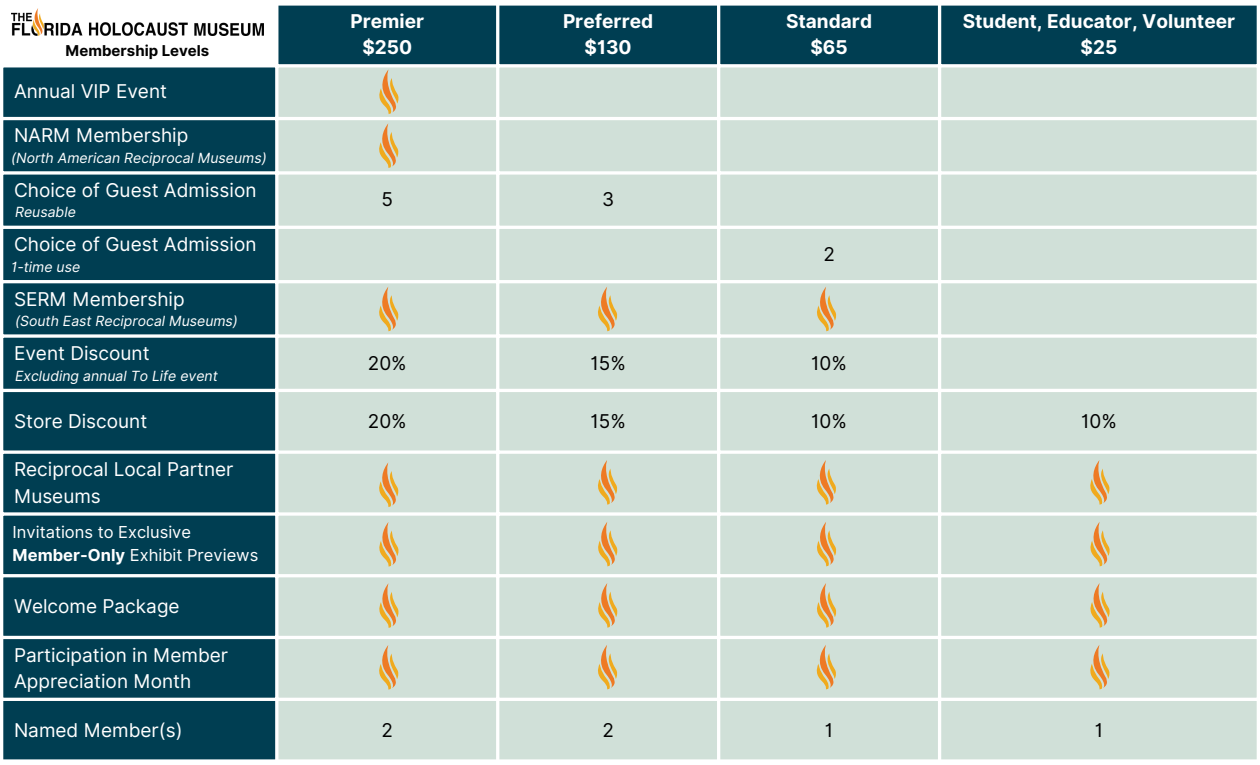
<style>
.page{position:relative;width:1260px;height:765px;background:#fff}
.page>*{position:absolute;margin:0;border:0;box-sizing:border-box;transform-origin:0 0}
.t1{font:19px "Inter";color:#fff}
.t2{font:700 19px "Inter";color:#fff}
.t3{font:19px "Inter";color:#000}
.t4{font:16.5px "Inter";color:#fff}
.t5{font:700 15px "Inter";color:#000}
.t6{font:italic 14px "Inter";color:#fff}
.s1{font-weight:700}
</style>
<div class="page">
<div style="left:3px;top:6px;width:1254px;height:753px;background:#003e52"></div>
<div style="left:278px;top:67px;width:979px;height:692px;background:#d0e0d8"></div>
<hr style="left:275px;top:6px;width:3px;height:753px;background:#fff">
<hr style="left:496px;top:6px;width:3px;height:753px;background:#fff">
<hr style="left:717px;top:6px;width:3px;height:753px;background:#fff">
<hr style="left:938px;top:6px;width:3px;height:753px;background:#fff">
<svg style="left:278px;top:5px;width:979px;height:1px"></svg>
<hr style="left:0;top:64px;width:1260px;height:3px;background:#fff">
<hr style="left:0;top:117px;width:1260px;height:3px;background:#fff">
<svg style="left:3px;top:171px;width:1254px;height:4px"></svg>
<hr style="left:0;top:226px;width:1260px;height:3px;background:#fff">
<hr style="left:0;top:280px;width:1260px;height:3px;background:#fff">
<svg style="left:3px;top:334px;width:1254px;height:4px"></svg>
<hr style="left:0;top:389px;width:1260px;height:3px;background:#fff">
<svg style="left:3px;top:450px;width:1254px;height:4px"></svg>
<svg style="left:3px;top:512px;width:1254px;height:4px"></svg>
<hr style="left:0;top:574px;width:1260px;height:3px;background:#fff">
<hr style="left:0;top:636px;width:1260px;height:3px;background:#fff">
<hr style="left:0;top:698px;width:1260px;height:3px;background:#fff">
<svg style="left:3px;top:759px;width:1254px;height:1px"></svg>
<svg style="left:379px;top:70px;width:20px;height:44px"></svg>
<svg style="left:379px;top:123px;width:20px;height:45px"></svg>
<svg style="left:379px;top:287px;width:20px;height:44px"></svg>
<svg style="left:379px;top:463px;width:20px;height:44px"></svg>
<svg style="left:379px;top:522px;width:20px;height:45px"></svg>
<svg style="left:379px;top:583px;width:20px;height:45px"></svg>
<svg style="left:379px;top:645px;width:20px;height:45px"></svg>
<svg style="left:598px;top:522px;width:20px;height:44px"></svg>
<svg style="left:598px;top:583px;width:20px;height:45px"></svg>
<svg style="left:598px;top:645px;width:20px;height:44px"></svg>
<svg style="left:598px;top:460px;width:20px;height:45px"></svg>
<svg style="left:598px;top:287px;width:20px;height:44px"></svg>
<svg style="left:817px;top:287px;width:20px;height:44px"></svg>
<svg style="left:817px;top:522px;width:20px;height:44px"></svg>
<svg style="left:817px;top:583px;width:20px;height:45px"></svg>
<svg style="left:816px;top:645px;width:20px;height:44px"></svg>
<svg style="left:816px;top:460px;width:20px;height:45px"></svg>
<svg style="left:1090px;top:522px;width:20px;height:44px"></svg>
<svg style="left:1090px;top:583px;width:20px;height:45px"></svg>
<svg style="left:1090px;top:645px;width:20px;height:44px"></svg>
<svg style="left:1090px;top:460px;width:20px;height:45px"></svg>
<img style="left:12px;top:9px;width:252px;height:26px">
<p class="t5" style="left:66px;top:42px;width:145px">Membership Levels</p>
<p class="t1" style="left:14px;top:80px;width:155px">Annual VIP Event</p>
<p class="t1" style="left:14px;top:124px;width:176px">NARM Membership</p>
<p class="t6" style="left:11px;top:150px;width:257px">(North American Reciprocal Museums)</p>
<p class="t1" style="left:14px;top:179px;width:244px">Choice of Guest Admission</p>
<p class="t6" style="left:15px;top:204px;width:62px">Reusable</p>
<p class="t1" style="left:14px;top:233px;width:244px">Choice of Guest Admission</p>
<p class="t6" style="left:11px;top:258px;width:71px">1-time use</p>
<p class="t1" style="left:14px;top:287px;width:172px">SERM Membership</p>
<p class="t6" style="left:15px;top:313px;width:224px">(South East Reciprocal Museums)</p>
<p class="t1" style="left:14px;top:342px;width:137px">Event Discount</p>
<p class="t6" style="left:15px;top:367px;width:204px">Excluding annual To Life event</p>
<p class="t2" style="left:350px;top:10px;width:75px">Premier</p>
<p class="t2" style="left:362px;top:36px;width:51px">$250</p>
<p class="t2" style="left:563px;top:10px;width:92px">Preferred</p>
<p class="t2" style="left:585px;top:36px;width:49px">$130</p>
<p class="t3" style="left:381px;top:188px;width:13px">5</p>
<p class="t3" style="left:602px;top:188px;width:14px">3</p>
<p class="t2" style="left:786px;top:10px;width:88px">Standard</p>
<p class="t2" style="left:810px;top:36px;width:39px">$65</p>
<p class="t3" style="left:823px;top:243px;width:13px">2</p>
<p class="t3" style="left:368px;top:351px;width:40px">20%</p>
<p class="t3" style="left:590px;top:351px;width:37px">15%</p>
<p class="t3" style="left:811px;top:351px;width:37px">10%</p>
<p class="t2" style="left:963px;top:10px;width:274px">Student, Educator, Volunteer</p>
<p class="t2" style="left:1081px;top:36px;width:38px">$25</p>
<p class="t1" style="left:14px;top:409px;width:135px">Store Discount</p>
<p class="t3" style="left:368px;top:409px;width:40px">20%</p>
<p class="t3" style="left:590px;top:409px;width:37px">15%</p>
<p class="t3" style="left:811px;top:409px;width:37px">10%</p>
<p class="t3" style="left:1081px;top:409px;width:37px">10%</p>
<p class="t1" style="left:14px;top:458px;width:221px">Reciprocal Local Partner</p>
<p class="t1" style="left:14px;top:484px;width:88px">Museums</p>
<p class="t4" style="left:13px;top:522px;width:180px">Invitations to Exclusive</p>
<p class="t4" style="left:13px;top:545px;width:247px"><span class="s1">Member-Only</span> Exhibit Previews</p>
<p class="t1" style="left:14px;top:595px;width:167px">Welcome Package</p>
<p class="t1" style="left:14px;top:643px;width:216px">Participation in Member</p>
<p class="t1" style="left:14px;top:670px;width:179px">Appreciation Month</p>
<p class="t1" style="left:14px;top:718px;width:170px">Named Member(s)</p>
<p class="t3" style="left:382px;top:718px;width:13px">2</p>
<p class="t3" style="left:602px;top:718px;width:13px">2</p>
<p class="t3" style="left:825px;top:718px;width:10px">1</p>
<p class="t3" style="left:1095px;top:718px;width:10px">1</p>
</div>
